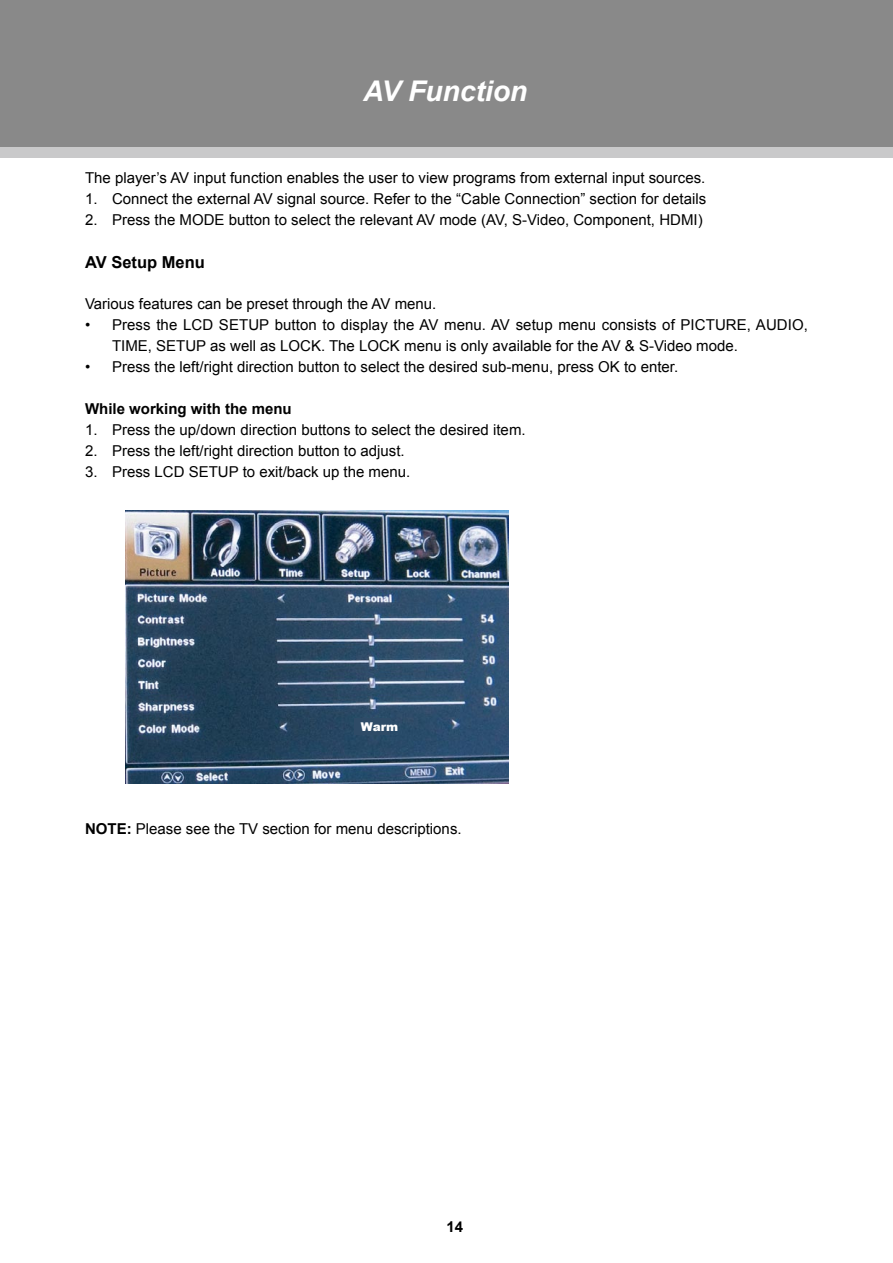
<style>
.page{position:relative;width:893px;height:1263px;background:#fff}
.page>*{position:absolute;margin:0;border:0;box-sizing:border-box;transform-origin:0 0}
.t1{font:italic 700 28.5px "Arial";letter-spacing:-.005em;color:#fff}
.t2{font:700 16.5px "Arial";color:#000}
.t3{font:15px/21px "Arial";color:#000}
.t4{font:700 15px "Arial";color:#000}
.t5{font:900 12px "Arial";color:#fff}
.s1{font-weight:700}
</style>
<div class="page">
<div style="left:0;top:66px;width:893px;height:91px;background:#c9c9ca"></div>
<div style="left:0;top:0;width:893px;height:147px;background:#898989"></div>
<img style="left:126px;top:510px;width:383px;height:273px">
<div style="left:354px;top:718px;width:36px;height:17px;background:#2e4b67"></div>
<h1 class="t1" style="left:363px;top:72px;width:166px">AV Function</h1>
<p class="t3" style="left:85px;top:167px;width:623px;text-align:justify">The player’s AV input function enables the user to view programs from external input sources.<br>11 Connect the external AV signal source. Refer to the “Cable Connection” section for details 22 Press the MODE button to select the relevant AV mode (AV, S-Video, Component, HDMI)</p>
<p class="t2" style="left:85px;top:252px;width:121px">AV Setup Menu</p>
<p class="t3" style="left:85px;top:293px;width:353px">Various features can be preset through the AV menu.</p>
<p class="t3" style="left:112px;top:314px;width:697px;text-indent:-27px">• Press the LCD SETUP button to display the AV menu. AV setup menu consists of PICTURE, AUDIO,<br>TIME, SETUP as well as LOCK. The LOCK menu is only available for the AV &amp; S-Video mode.</p>
<p class="t3" style="left:85px;top:356px;width:595px">• Press the left/right direction button to select the desired sub-menu, press OK to enter.</p>
<p class="t4" style="left:85px;top:399px;width:208px">While working with the menu</p>
<p class="t3" style="left:85px;top:419px;width:442px">11 Press the up/down direction buttons to select the desired item.<br>22 Press the left/right direction button to adjust.<br>33 Press LCD SETUP to exit/back up the menu.</p>
<p class="t5" style="left:361px;top:718px;width:39px">Warm</p>
<p class="t3" style="left:85px;top:818px;width:378px"><span class="s1">NOTE:</span> Please see the TV section for menu descriptions.</p>
<p class="t4" style="left:446px;top:1216px;width:18px">14</p>
</div>
